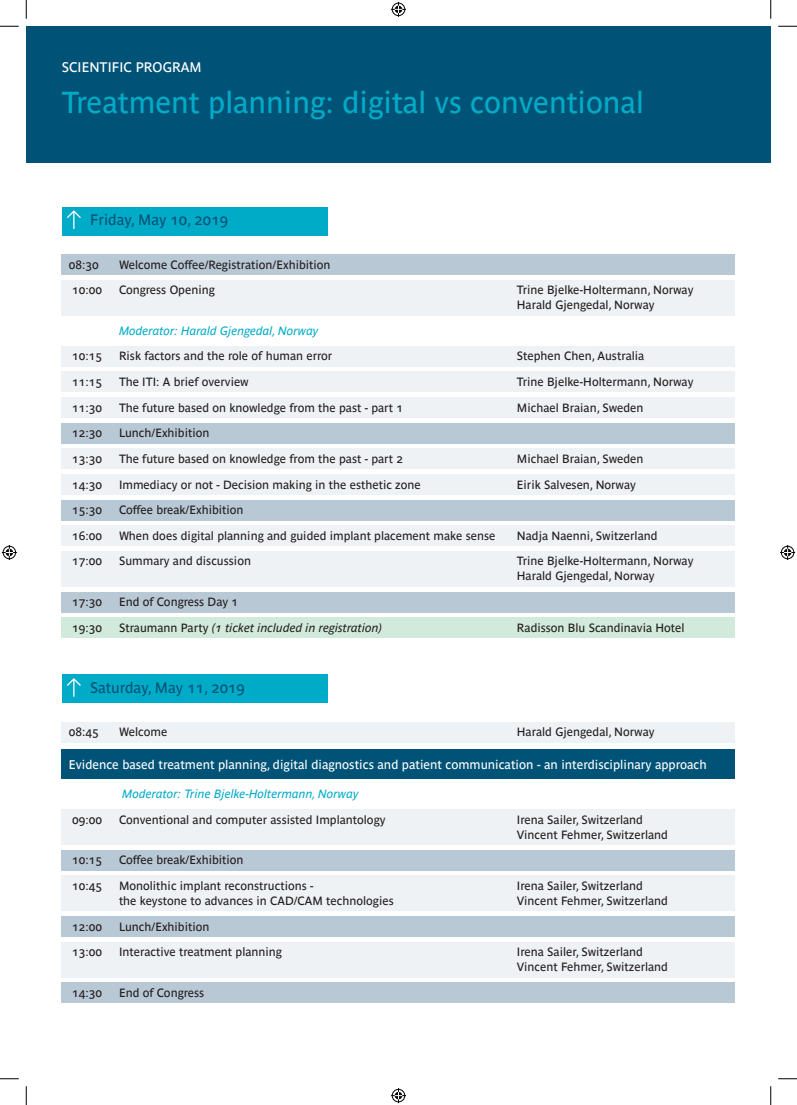
<style>
.page{position:relative;width:797px;height:1105px;background:#fff}
.page>*{position:absolute;margin:0;border:0;box-sizing:border-box;transform-origin:0 0}
.t1{font:30px "Parisine Std";color:#00abc8}
.t2{font:15px "Parisine Std";color:#005376}
.t3{font:13.75px "Parisine Std";color:#fff}
.t4{font:12.5px "Parisine Std";color:#fff}
.t5{font:11.88px/15px "Parisine Std";color:#231f20}
.t6{font:italic 11.88px "Parisine Std";color:#00abc8}
.t7{font:italic 11.88px "Parisine Std";color:#231f20}
.s1{font-style:normal}
</style>
<div class="page">
<div style="left:62px;top:207px;width:265px;height:28px;background:#00abc8"></div>
<div style="left:62px;top:254px;width:673px;height:20px;background:#b9c8d5"></div>
<div style="left:62px;top:280px;width:673px;height:35px;background:#eef2f5"></div>
<div style="left:62px;top:346px;width:673px;height:20px;background:#eef2f5"></div>
<div style="left:62px;top:372px;width:673px;height:20px;background:#eef2f5"></div>
<div style="left:62px;top:398px;width:673px;height:20px;background:#eef2f5"></div>
<div style="left:62px;top:423px;width:673px;height:20px;background:#b9c8d5"></div>
<div style="left:62px;top:449px;width:673px;height:20px;background:#eef2f5"></div>
<div style="left:62px;top:474px;width:673px;height:20px;background:#eef2f5"></div>
<div style="left:62px;top:500px;width:673px;height:20px;background:#b9c8d5"></div>
<div style="left:62px;top:526px;width:673px;height:20px;background:#eef2f5"></div>
<div style="left:62px;top:551px;width:673px;height:35px;background:#eef2f5"></div>
<div style="left:62px;top:592px;width:673px;height:20px;background:#b9c8d5"></div>
<div style="left:62px;top:618px;width:673px;height:20px;background:#d2eadb"></div>
<div style="left:62px;top:675px;width:265px;height:28px;background:#00abc8"></div>
<div style="left:62px;top:722px;width:673px;height:20px;background:#eef2f5"></div>
<div style="left:62px;top:749px;width:673px;height:29px;background:#005376"></div>
<div style="left:62px;top:810px;width:673px;height:35px;background:#eef2f5"></div>
<div style="left:62px;top:850px;width:673px;height:20px;background:#b9c8d5"></div>
<div style="left:62px;top:876px;width:673px;height:35px;background:#eef2f5"></div>
<div style="left:62px;top:916px;width:673px;height:20px;background:#b9c8d5"></div>
<div style="left:62px;top:942px;width:673px;height:35px;background:#eef2f5"></div>
<div style="left:62px;top:983px;width:673px;height:20px;background:#b9c8d5"></div>
<div style="left:26px;top:26px;width:744px;height:137px;background:#005376"></div>
<svg style="left:67px;top:211px;width:14px;height:18px"></svg>
<svg style="left:67px;top:678px;width:14px;height:19px"></svg>
<svg style="left:0;top:25px;width:19px;height:2px"></svg>
<svg style="left:778px;top:25px;width:19px;height:2px"></svg>
<svg style="left:0;top:1078px;width:19px;height:1px"></svg>
<svg style="left:778px;top:1078px;width:19px;height:1px"></svg>
<svg style="left:25px;top:0;width:2px;height:19px"></svg>
<svg style="left:25px;top:1086px;width:2px;height:19px"></svg>
<svg style="left:770px;top:0;width:1px;height:19px"></svg>
<svg style="left:770px;top:1086px;width:1px;height:19px"></svg>
<svg style="left:391px;top:2px;width:15px;height:15px"></svg>
<svg style="left:391px;top:1088px;width:15px;height:15px"></svg>
<svg style="left:2px;top:545px;width:15px;height:15px"></svg>
<svg style="left:780px;top:545px;width:15px;height:15px"></svg>
<p class="t3" style="left:62px;top:59px;width:142px">SCIENTIFIC PROGRAM</p>
<h1 class="t1" style="left:62px;top:85px;width:583px">Treatment planning: digital vs conventional</h1>
<p class="t2" style="left:90px;top:211px;width:140px">Friday, May 10, 2019</p>
<p class="t5" style="left:69px;top:257px;width:31px">08:30</p>
<p class="t5" style="left:119px;top:257px;width:213px">Welcome Coffee/Registration/Exhibition</p>
<p class="t5" style="left:72px;top:282px;width:31px">10:00</p>
<p class="t5" style="left:119px;top:282px;width:97px">Congress Opening</p>
<p class="t5" style="left:517px;top:282px;width:178px">Trine Bjelke-Holtermann, Norway<br>Harald Gjengedal, Norway</p>
<p class="t6" style="left:119px;top:324px;width:201px">Moderator: Harald Gjengedal, Norway</p>
<p class="t5" style="left:72px;top:349px;width:31px">10:15</p>
<p class="t5" style="left:119px;top:349px;width:215px">Risk factors and the role of human error</p>
<p class="t5" style="left:517px;top:349px;width:129px">Stephen Chen, Australia</p>
<p class="t5" style="left:72px;top:374px;width:31px">11:15</p>
<p class="t5" style="left:119px;top:374px;width:131px">The ITI: A brief overview</p>
<p class="t5" style="left:517px;top:374px;width:178px">Trine Bjelke-Holtermann, Norway</p>
<p class="t5" style="left:72px;top:400px;width:31px">11:30</p>
<p class="t5" style="left:119px;top:400px;width:286px">The future based on knowledge from the past - part 1</p>
<p class="t5" style="left:517px;top:400px;width:128px">Michael Braian, Sweden</p>
<p class="t5" style="left:72px;top:426px;width:31px">12:30</p>
<p class="t5" style="left:119px;top:426px;width:92px">Lunch/Exhibition</p>
<p class="t5" style="left:72px;top:451px;width:31px">13:30</p>
<p class="t5" style="left:119px;top:451px;width:286px">The future based on knowledge from the past - part 2</p>
<p class="t5" style="left:517px;top:451px;width:128px">Michael Braian, Sweden</p>
<p class="t5" style="left:72px;top:477px;width:31px">14:30</p>
<p class="t5" style="left:119px;top:477px;width:303px">Immediacy or not - Decision making in the esthetic zone</p>
<p class="t5" style="left:517px;top:477px;width:120px">Eirik Salvesen, Norway</p>
<p class="t5" style="left:72px;top:502px;width:31px">15:30</p>
<p class="t5" style="left:119px;top:502px;width:126px">Coffee break/Exhibition</p>
<p class="t5" style="left:72px;top:528px;width:31px">16:00</p>
<p class="t5" style="left:119px;top:528px;width:378px">When does digital planning and guided implant placement make sense</p>
<p class="t5" style="left:517px;top:528px;width:142px">Nadja Naenni, Switzerland</p>
<p class="t5" style="left:72px;top:554px;width:31px">17:00</p>
<p class="t5" style="left:119px;top:554px;width:133px">Summary and discussion</p>
<p class="t5" style="left:517px;top:554px;width:178px">Trine Bjelke-Holtermann, Norway<br>Harald Gjengedal, Norway</p>
<p class="t5" style="left:72px;top:594px;width:31px">17:30</p>
<p class="t5" style="left:119px;top:594px;width:121px">End of Congress Day 1</p>
<p class="t5" style="left:72px;top:620px;width:31px">19:30</p>
<p class="t7" style="left:119px;top:621px;width:265px"><span class="s1">Straumann Party</span> (1 ticket included in registration)</p>
<p class="t5" style="left:517px;top:620px;width:169px">Radisson Blu Scandinavia Hotel</p>
<p class="t2" style="left:90px;top:679px;width:156px">Saturday, May 11, 2019</p>
<p class="t5" style="left:69px;top:724px;width:31px">08:45</p>
<p class="t5" style="left:119px;top:724px;width:50px">Welcome</p>
<p class="t5" style="left:517px;top:724px;width:139px">Harald Gjengedal, Norway</p>
<p class="t4" style="left:69px;top:757px;width:639px">Evidence based treatment planning, digital diagnostics and patient communication - an interdisciplinary approach</p>
<p class="t6" style="left:122px;top:787px;width:238px">Moderator: Trine Bjelke-Holtermann, Norway</p>
<p class="t5" style="left:72px;top:812px;width:31px">09:00</p>
<p class="t5" style="left:119px;top:812px;width:268px">Conventional and computer assisted Implantology</p>
<p class="t5" style="left:517px;top:812px;width:153px">Irena Sailer, Switzerland<br>Vincent Fehmer, Switzerland</p>
<p class="t5" style="left:72px;top:852px;width:31px">10:15</p>
<p class="t5" style="left:119px;top:852px;width:126px">Coffee break/Exhibition</p>
<p class="t5" style="left:72px;top:878px;width:31px">10:45</p>
<p class="t5" style="left:119px;top:878px;width:196px">Monolithic implant reconstructions -</p>
<p class="t5" style="left:517px;top:878px;width:128px">Irena Sailer, Switzerland</p>
<p class="t5" style="left:119px;top:893px;width:276px">the keystone to advances in CAD/CAM technologies</p>
<p class="t5" style="left:517px;top:893px;width:153px">Vincent Fehmer, Switzerland</p>
<p class="t5" style="left:72px;top:919px;width:31px">12:00</p>
<p class="t5" style="left:119px;top:919px;width:92px">Lunch/Exhibition</p>
<p class="t5" style="left:72px;top:944px;width:31px">13:00</p>
<p class="t5" style="left:119px;top:944px;width:164px">Interactive treatment planning</p>
<p class="t5" style="left:517px;top:944px;width:153px">Irena Sailer, Switzerland<br>Vincent Fehmer, Switzerland</p>
<p class="t5" style="left:72px;top:985px;width:31px">14:30</p>
<p class="t5" style="left:119px;top:985px;width:87px">End of Congress</p>
</div>
